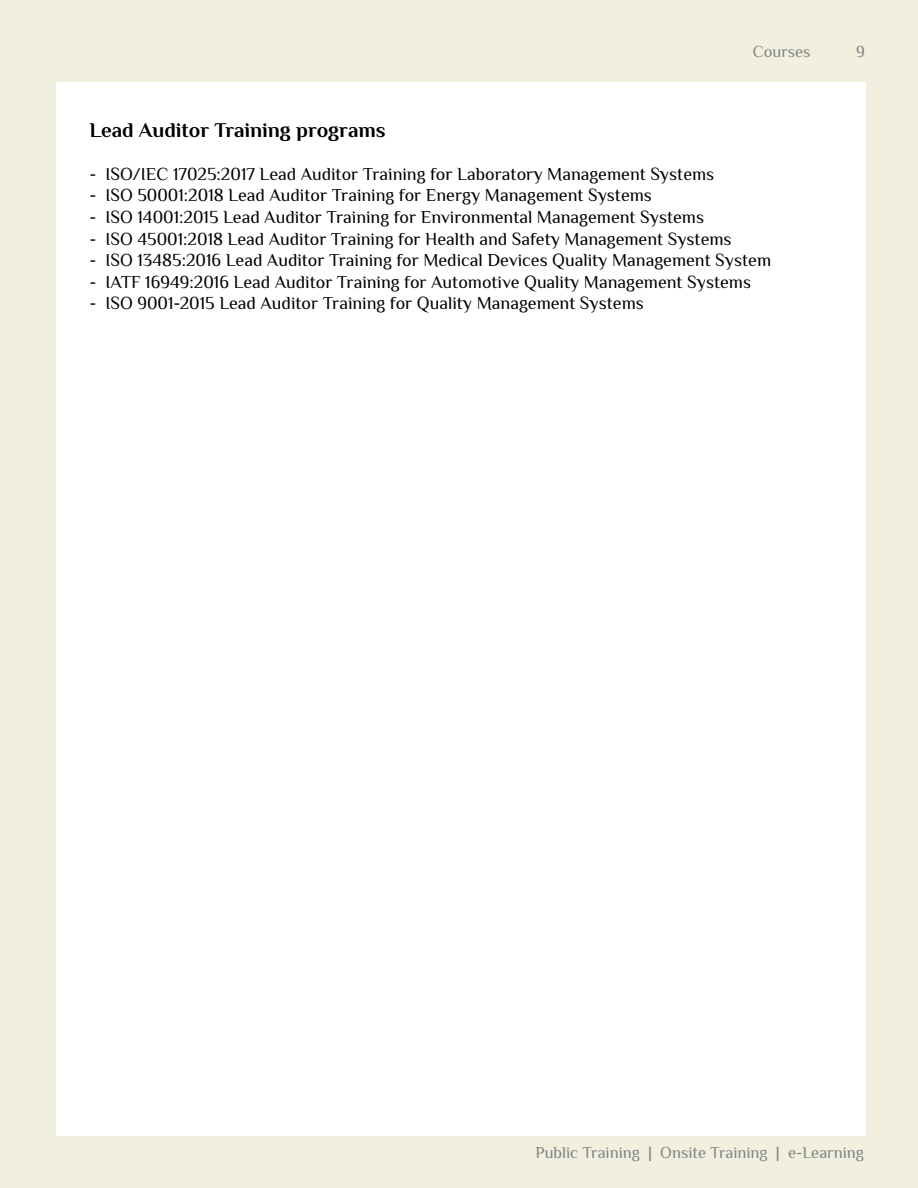
<style>
.page{position:relative;width:918px;height:1188px;background:#f1f0de}
.page>*{position:absolute;margin:0;border:0;box-sizing:border-box;transform-origin:0 0}
.t1{font:700 21px "El Messiri";color:#000}
.t2{font:18px "El Messiri";color:#000}
.t3{font:16.5px "El Messiri";color:#808285}
</style>
<div class="page">
<div style="left:56px;top:82px;width:810px;height:1054px;background:#fff"></div>
<p class="t3" style="left:753px;top:40px;width:59px">Courses</p>
<p class="t3" style="left:856px;top:40px;width:10px">9</p>
<p class="t1" style="left:89px;top:117px;width:298px">Lead Auditor Training programs</p>
<p class="t2" style="left:89px;top:162px;width:626px">- ISO/IEC 17025:2017 Lead Auditor Training for Laboratory Management Systems</p>
<p class="t2" style="left:89px;top:184px;width:564px">- ISO 50001:2018 Lead Auditor Training for Energy Management Systems</p>
<p class="t2" style="left:89px;top:205px;width:616px">- ISO 14001:2015 Lead Auditor Training for Environmental Management Systems</p>
<p class="t2" style="left:89px;top:227px;width:644px">- ISO 45001:2018 Lead Auditor Training for Health and Safety Management Systems</p>
<p class="t2" style="left:89px;top:248px;width:683px">- ISO 13485:2016 Lead Auditor Training for Medical Devices Quality Management System</p>
<p class="t2" style="left:89px;top:270px;width:663px">- IATF 16949:2016 Lead Auditor Training for Automotive Quality Management Systems</p>
<p class="t2" style="left:89px;top:292px;width:556px">- ISO 9001-2015 Lead Auditor Training for Quality Management Systems</p>
<p class="t3" style="left:536px;top:1142px;width:330px">Public Training | Onsite Training | e-Learning</p>
</div>
